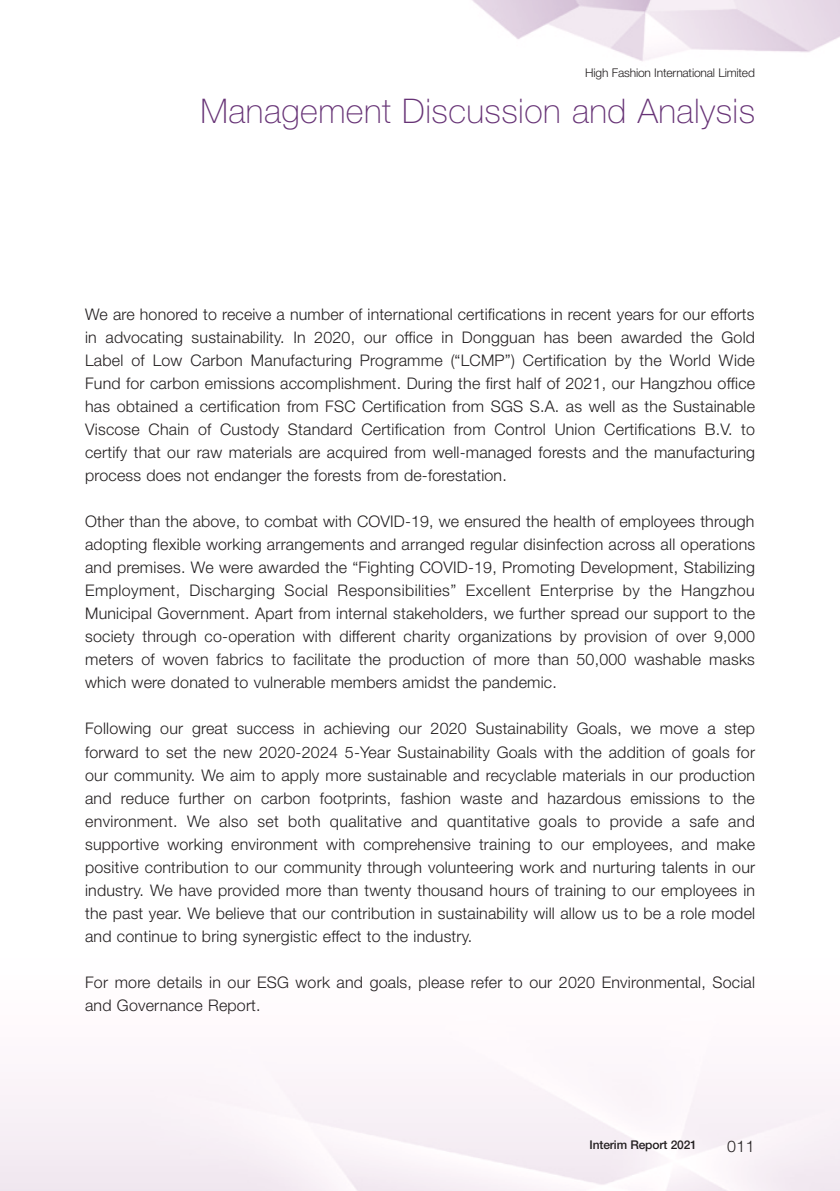
<style>
.page{position:relative;width:840px;height:1191px;background:#fff}
.page>*{position:absolute;margin:0;border:0;box-sizing:border-box;transform-origin:0 0}
.t1{font:100 34px "Helvetica Neue LT Std";letter-spacing:.015em;color:#673376}
.Body_Text{font:300 16px/23px "Helvetica Neue LT Std";letter-spacing:.015em;color:#231f20;text-align:justify}
.t2{font:300 12px "Helvetica Neue LT Std";letter-spacing:-.015em;color:#231f20}
.t3{font:500 12px "Helvetica Neue LT Std";letter-spacing:-.015em;color:#231f20}
</style>
<div class="page">
<img style="left:472px;top:0;width:367px;height:61px">
<p class="t2" style="left:585px;top:65px;width:171px">High Fashion International Limited</p>
<h1 class="t1" style="left:200px;top:92px;width:555px">Management Discussion and Analysis</h1>
<p class="Body_Text" style="left:85px;top:303px;width:671px">We are honored to receive a number of international certifications in recent years for our efforts in advocating sustainability. In 2020, our office in Dongguan has been awarded the Gold Label of Low Carbon Manufacturing Programme (“LCMP”) Certification by the World Wide Fund for carbon emissions accomplishment. During the first half of 2021, our Hangzhou office has obtained a certification from FSC Certification from SGS S.A. as well as the Sustainable Viscose Chain of Custody Standard Certification from Control Union Certifications B.V. to certify that our raw materials are acquired from well-managed forests and the manufacturing process does not endanger the forests from de-forestation.</p>
<p class="Body_Text" style="left:85px;top:510px;width:671px">Other than the above, to combat with COVID-19, we ensured the health of employees through adopting flexible working arrangements and arranged regular disinfection across all operations and premises. We were awarded the “Fighting COVID-19, Promoting Development, Stabilizing Employment, Discharging Social Responsibilities” Excellent Enterprise by the Hangzhou Municipal Government. Apart from internal stakeholders, we further spread our support to the society through co-operation with different charity organizations by provision of over 9,000 meters of woven fabrics to facilitate the production of more than 50,000 washable masks which were donated to vulnerable members amidst the pandemic.</p>
<p class="Body_Text" style="left:85px;top:717px;width:671px">Following our great success in achieving our 2020 Sustainability Goals, we move a step forward to set the new 2020-2024 5-Year Sustainability Goals with the addition of goals for our community. We aim to apply more sustainable and recyclable materials in our production and reduce further on carbon footprints, fashion waste and hazardous emissions to the environment. We also set both qualitative and quantitative goals to provide a safe and supportive working environment with comprehensive training to our employees, and make positive contribution to our community through volunteering work and nurturing talents in our industry. We have provided more than twenty thousand hours of training to our employees in the past year. We believe that our contribution in sustainability will allow us to be a role model and continue to bring synergistic effect to the industry.</p>
<p class="Body_Text" style="left:85px;top:970px;width:671px">For more details in our ESG work and goals, please refer to our 2020 Environmental, Social and Governance Report.</p>
<p class="t3" style="left:589px;top:1137px;width:109px">Interim Report 2021</p>
<p class="Body_Text" style="left:726px;top:1134px;width:29px">011</p>
</div>
